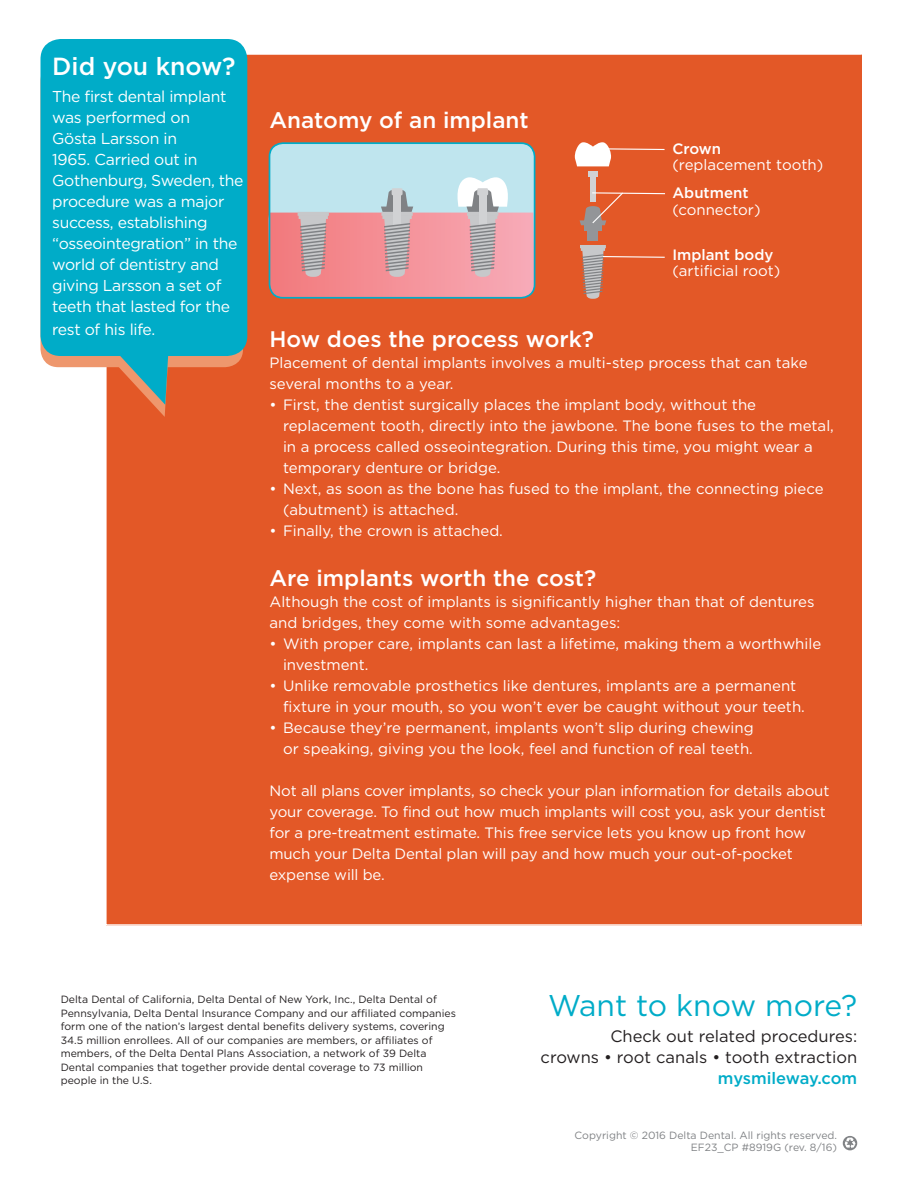
<style>
.page{position:relative;width:918px;height:1188px;background:#fff}
.page>*{position:absolute;margin:0;border:0;box-sizing:border-box;transform-origin:0 0}
.t1{font:30px "Gotham";color:#00acc8}
.t2{font:500 24.75px "Gotham";color:#fff}
.t3{font:500 22.5px "Gotham";color:#fff}
.t4{font:16.5px/21px "Gotham";color:#231f20;text-align:right}
.t5{font:15.75px/21px "Gotham";letter-spacing:-.02em;color:#fff}
.t6{font:15px/21px "Gotham";color:#fff}
.t7{font:500 15px "Gotham";color:#fff}
.t8{font:10.5px/13.5px "Gotham";color:#231f20}
.t9{font:10.5px "Gotham";color:#808285}
.s1{font-weight:500}
.s2{font-weight:500;color:#00acc8}
</style>
<div class="page">
<div style="left:106px;top:54px;width:756px;height:871px;background:#e35827"></div>
<div style="left:40px;top:63px;width:203px;height:304px;background:#ee976d;border-radius:18px"></div>
<svg style="left:113px;top:356px;width:55px;height:61px"></svg>
<div style="left:40px;top:39px;width:207px;height:317px;background:#00acc8;border-radius:20px"></div>
<div style="left:270px;top:143px;width:265px;height:155px;background:#bfe5ee;border-radius:14px"></div>
<div style="left:269px;top:142px;width:266px;height:157px;border:2px solid #00acc8;border-radius:14px"></div>
<svg style="left:268px;top:176px;width:267px;height:122px"></svg>
<div style="left:588px;top:171px;width:9px;height:6px;background:#d1d2d4"></div>
<div style="left:590px;top:175px;width:6px;height:27px;background:#d1d2d4"></div>
<div style="left:584px;top:221px;width:18px;height:10px;background:#939598"></div>
<div style="left:588px;top:230px;width:10px;height:11px;background:#939598"></div>
<svg style="left:574px;top:142px;width:91px;height:24px"></svg>
<svg style="left:580px;top:192px;width:85px;height:33px"></svg>
<svg style="left:580px;top:245px;width:85px;height:54px"></svg>
<svg style="left:843px;top:1136px;width:14px;height:14px"></svg>
<p class="t2" style="left:52px;top:50px;width:185px">Did you know?</p>
<p class="t5" style="left:52px;top:86px;width:193px">The first dental implant was performed on<br>Gösta Larsson in<br>1965. Carried out in<br>Gothenburg, Sweden, the procedure was a major success, establishing “osseointegration” in the world of dentistry and giving Larsson a set of teeth that lasted for the</p>
<p class="t5" style="left:52px;top:318px;width:105px">rest of his life.</p>
<p class="t3" style="left:270px;top:106px;width:261px">Anatomy of an implant</p>
<p class="t6" style="left:672px;top:140px;width:152px;line-height:16.5px"><span class="s1">Crown </span>(replacement tooth)</p>
<p class="t7" style="left:672px;top:183px;width:78px">Abutment</p>
<p class="t6" style="left:672px;top:199px;width:90px">(connector)</p>
<p class="t6" style="left:672px;top:246px;width:110px;line-height:16.5px"><span class="s1">Implant body </span>(artificial root)</p>
<p class="t3" style="left:270px;top:324px;width:326px">How does the process work?</p>
<p class="t6" style="left:270px;top:352px;width:540px">Placement of dental implants involves a multi-step process that can take several months to a year.</p>
<p class="t6" style="left:283px;top:394px;width:552px;text-indent:-14px">• First, the dentist surgically places the implant body, without the replacement tooth, directly into the jawbone. The bone fuses to the metal, in a process called osseointegration. During this time, you might wear a temporary denture or bridge.</p>
<p class="t6" style="left:283px;top:478px;width:542px;text-indent:-14px">• Next, as soon as the bone has fused to the implant, the connecting piece (abutment) is attached.</p>
<p class="t6" style="left:270px;top:520px;width:235px">• Finally, the crown is attached.</p>
<p class="t3" style="left:270px;top:563px;width:328px">Are implants worth the cost?</p>
<p class="t6" style="left:270px;top:591px;width:547px">Although the cost of implants is significantly higher than that of dentures and bridges, they come with some advantages:</p>
<p class="t6" style="left:283px;top:633px;width:540px;text-indent:-14px">• With proper care, implants can last a lifetime, making them a worthwhile investment.</p>
<p class="t6" style="left:283px;top:675px;width:523px;text-indent:-14px">• Unlike removable prosthetics like dentures, implants are a permanent fixture in your mouth, so you won’t ever be caught without your teeth.</p>
<p class="t6" style="left:270px;top:717px;width:486px;text-align:right">• Because they’re permanent, implants won’t slip during chewing or speaking, giving you the look, feel and function of real teeth.</p>
<p class="t6" style="left:270px;top:780px;width:561px">Not all plans cover implants, so check your plan information for details about your coverage. To find out how much implants will cost you, ask your dentist for a pre-treatment estimate. This free service lets you know up front how much your Delta Dental plan will pay and how much your out-of-pocket expense will be.</p>
<p class="t8" style="left:61px;top:993px;width:397px">Delta Dental of California, Delta Dental of New York, Inc., Delta Dental of Pennsylvania, Delta Dental Insurance Company and our affiliated companies form one of the nation’s largest dental benefits delivery systems, covering 34.5 million enrollees. All of our companies are members, or affiliates of members, of the Delta Dental Plans Association, a network of 39 Delta Dental companies that together provide dental coverage to 73 million people in the U.S.</p>
<p class="t1" style="left:548px;top:986px;width:311px">Want to know more?</p>
<p class="t4" style="left:610px;top:1026px;width:248px">Check out related procedures:</p>
<p class="t4" style="left:541px;top:1047px;width:318px">crowns • root canals • tooth extraction <span class="s2">mysmileway.com</span></p>
<p class="t9" style="left:575px;top:1129px;width:264px">Copyright © 2016 Delta Dental. All rights reserved.</p>
<p class="t9" style="left:691px;top:1141px;width:148px">EF23_CP #8919G (rev. 8/16)</p>
</div>
